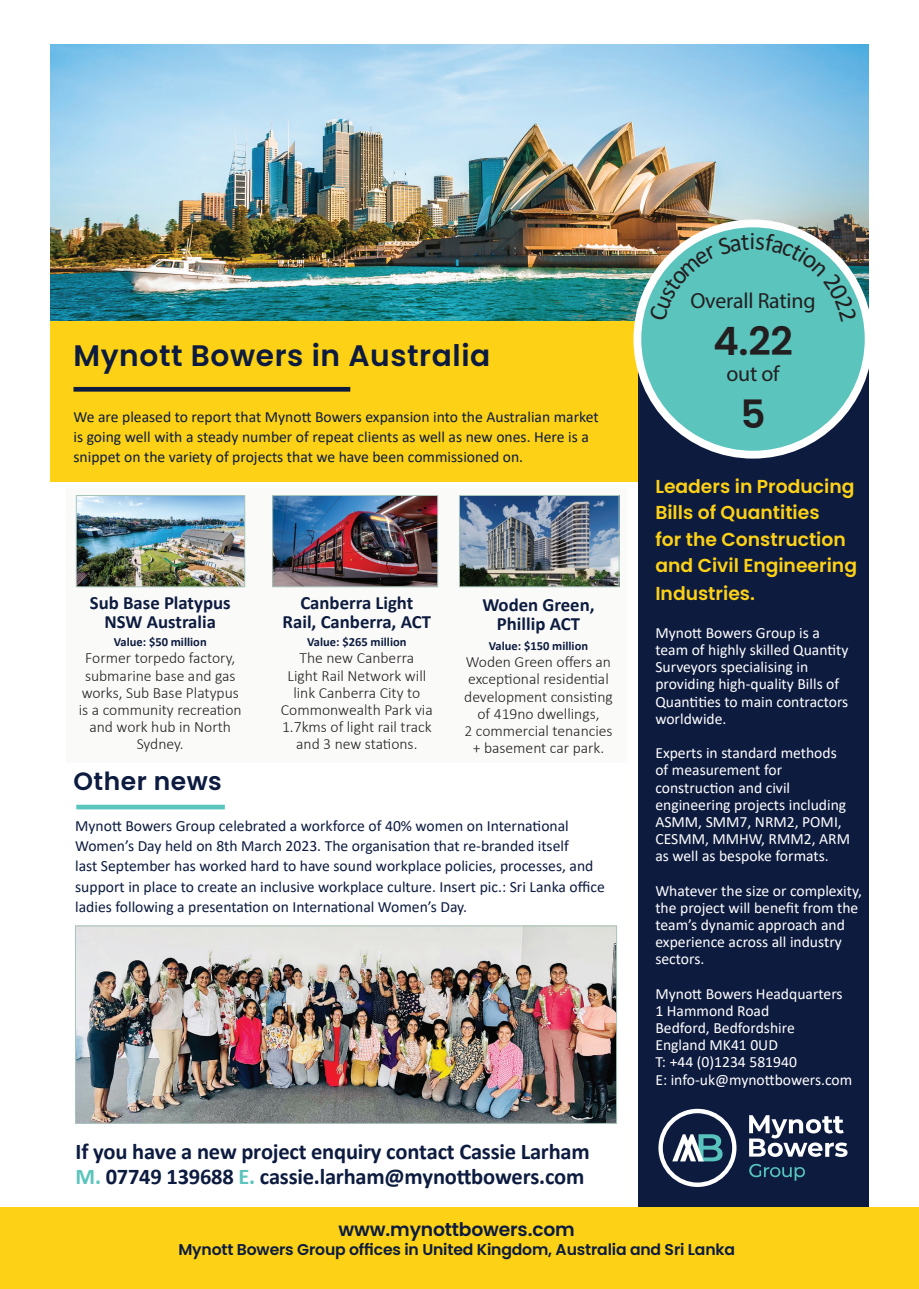
<style>
.page{position:relative;width:919px;height:1289px;background:#fff}
.page>*{position:absolute;margin:0;border:0;box-sizing:border-box;transform-origin:0 0}
.t1{font:600 39px "Poppins";color:#231f20}
.t2{font:600 29.7px "Poppins";letter-spacing:.02em;color:#0c1b3f}
.t3{font:600 24.9px "Poppins";letter-spacing:.02em;color:#0c1b3f}
.t4{font:700 22.5px/25px "Calibri";letter-spacing:-.01em;color:#0c1b3f}
.t5{font:21.9px "Myriad Pro";letter-spacing:-.01em;color:#231f20}
.t6{font:600 18.75px/27px "Poppins";color:#fcd116}
.t7{font:700 18.75px/18.8px "Calibri";color:#0d1b3f;text-align:center}
.t8{font:600 18.75px "Poppins";letter-spacing:-.01em;color:#0c1b3f}
.t9{font:15.6px/20.2px "Calibri";color:#0c1b3f}
.t10{font:15.6px/17.1px "Calibri";color:#fff}
.t11{font:300 15.6px/17.1px "Calibri";color:#231f20;text-align:center}
.t12{font:600 15.6px "Poppins";letter-spacing:-.01em;color:#0c1b3f}
.t13{font:700 12.45px "Calibri";color:#0d1b3f}
.s1{color:#5ac4bd}
</style>
<div class="page">
<div style="left:51px;top:320px;width:612px;height:162px;background:#fcd116"></div>
<div style="left:638px;top:320px;width:230px;height:929px;background:#0d1b3f"></div>
<div style="left:67px;top:488px;width:559px;height:274px;background:#fafaf9"></div>
<div style="left:1px;top:1207px;width:917px;height:81px;background:#fcd116"></div>
<img style="left:77px;top:927px;width:538px;height:194px">
<div style="left:75px;top:925px;width:542px;height:198px;border:1px solid #a9c4bc"></div>
<hr style="left:73px;top:387px;width:277px;height:4px;background:#0c1b3f">
<div style="left:76px;top:804px;width:149px;height:5px;background:#5ac4bd"></div>
<img style="left:51px;top:44px;width:817px;height:276px">
<div style="left:637px;top:223px;width:231px;height:231px;background:#5ac4bd;border-radius:50%"></div>
<div style="left:633px;top:219px;width:239px;height:239px;border:8px solid #fff;border-radius:50%"></div>
<img style="left:461px;top:497px;width:156px;height:88px">
<div style="left:459px;top:495px;width:160px;height:92px;border:1px solid #a9c4bc"></div>
<img style="left:274px;top:497px;width:162px;height:88px">
<div style="left:272px;top:495px;width:166px;height:92px;border:1px solid #a9c4bc"></div>
<img style="left:78px;top:497px;width:165px;height:88px">
<div style="left:76px;top:495px;width:169px;height:92px;border:1px solid #a9c4bc"></div>
<svg style="left:749px;top:1115px;width:98px;height:41px"></svg>
<svg style="left:749px;top:1163px;width:56px;height:17px"></svg>
<svg style="left:658px;top:1108px;width:78px;height:78px"></svg>
<svg style="left:649px;top:233px;width:208px;height:67px"></svg>
<h2 class="t2" style="left:73px;top:338px;width:418px">Mynott Bowers in Australia</h2>
<p class="t9" style="left:73px;top:406px;width:526px">We are pleased to report that Mynott Bowers expansion into the Australian market is going well with a steady number of repeat clients as well as new ones. Here is a snippet on the variety of projects that we have been commissioned on.</p>
<p class="t7" style="left:90px;top:593px;width:142px">Sub Base Platypus<br>NSW Australia</p>
<p class="t13" style="left:114px;top:633px;width:94px">Value: $50 million</p>
<p class="t11" style="left:79px;top:649px;width:164px">Former torpedo factory, submarine base and gas works, Sub Base Platypus is a community recreation and work hub in North<br>Sydney.</p>
<p class="t7" style="left:282px;top:593px;width:150px">Canberra Light<br>Rail, Canberra, ACT</p>
<p class="t13" style="left:307px;top:633px;width:101px">Value: $265 million</p>
<p class="t11" style="left:281px;top:649px;width:153px">The new Canberra<br>Light Rail Network will link Canberra City to<br>Commonwealth Park via<br>1.7kms of light rail track and 3 new stations.</p>
<p class="t7" style="left:482px;top:595px;width:114px">Woden Green,<br>Phillip ACT</p>
<p class="t13" style="left:489px;top:637px;width:101px">Value: $150 million</p>
<p class="t11" style="left:464px;top:653px;width:150px">Woden Green offers an exceptional residential development consisting of 419no dwellings,<br>2 commercial tenancies + basement car park.</p>
<h3 class="t3" style="left:73px;top:766px;width:150px">Other news</h3>
<p class="t9" style="left:75px;top:815px;width:531px">Mynott Bowers Group celebrated a workforce of 40% women on International Women’s Day held on 8th March 2023. The organisation that re-branded itself<br>last September has worked hard to have sound workplace policies, processes, and support in place to create an inclusive workplace culture. Insert pic.: Sri Lanka office ladies following a presentation on International Women’s Day.</p>
<h3 class="t4" style="left:76px;top:1138px;width:515px">If you have a new project enquiry contact Cassie Larham<br><span class="s1">M.</span> 07749 139688 <span class="s1">E.</span> cassie.larham@mynottbowers.com</h3>
<h3 class="t5" style="left:690px;top:287px;width:127px">Overall Rating</h3>
<h1 class="t1" style="left:713px;top:319px;width:81px">4.22</h1>
<h3 class="t5" style="left:726px;top:360px;width:55px">out of</h3>
<h1 class="t1" style="left:740px;top:392px;width:27px">5</h1>
<p class="t6" style="left:655px;top:472px;width:203px">Leaders in Producing<br>Bills of Quantities<br>for the Construction and Civil Engineering<br>Industries.</p>
<p class="t10" style="left:655px;top:623px;width:194px">Mynott Bowers Group is a team of highly skilled Quantity<br>Surveyors specialising in providing high-quality Bills of<br>Quantities to main contractors worldwide.</p>
<p class="t10" style="left:655px;top:744px;width:196px">Experts in standard methods of measurement for construction and civil engineering projects including<br>ASMM, SMM7, NRM2, POMI,<br>CESMM, MMHW, RMM2, ARM as well as bespoke formats.</p>
<p class="t10" style="left:655px;top:881px;width:208px">Whatever the size or complexity, the project will benefit from the team’s dynamic approach and experience across all industry sectors.</p>
<p class="t10" style="left:655px;top:984px;width:198px">Mynott Bowers Headquarters<br>1 Hammond Road<br>Bedford, Bedfordshire<br>England MK41 0UD<br>T: +44 (0)1234 581940<br>E: info-uk@mynottbowers.com</p>
<p class="t8" style="left:338px;top:1218px;width:238px">www.mynottbowers.com</p>
<p class="t12" style="left:178px;top:1240px;width:558px">Mynott Bowers Group offices in United Kingdom, Australia and Sri Lanka</p>
</div>
